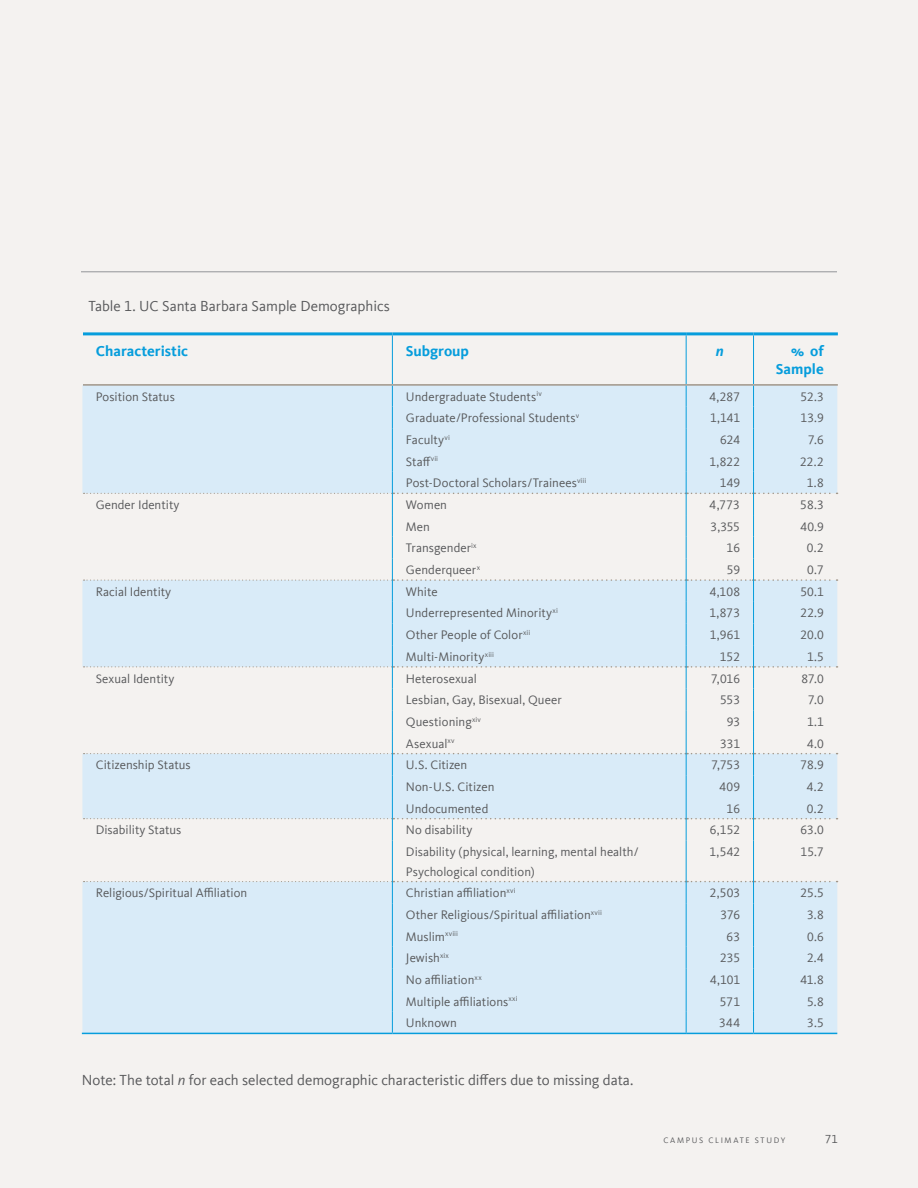
<style>
.page{position:relative;width:918px;height:1188px;background:#f4f2f0}
.page>*{position:absolute;margin:0;border:0;box-sizing:border-box;transform-origin:0 0}
.Body{font:15px "Kievit Offc Pro";color:#57585a}
.t1{font:700 15px/18px "Kievit Offc Pro";color:#069ddc;text-align:right}
.t2{font:italic 700 15px "Kievit Offc Pro";color:#069ddc}
.Body-2{font:12.75px/19.5px "Kievit Offc Pro";color:#57585a}
.t3{font:12px "Kievit Offc Pro";color:#57585a}
.t4{font:8.25px "Kievit Offc Pro";letter-spacing:.2em;color:#57585a}
.s1{font-style:italic}
</style>
<div class="page">
<hr style="left:81px;top:272px;width:756px;height:1px;background:#939598">
<hr style="left:83px;top:332px;width:309px;height:3px;background:#069ddc">
<hr style="left:392px;top:335px;width:1px;height:49px;background:#069ddc">
<hr style="left:392px;top:332px;width:294px;height:3px;background:#069ddc">
<hr style="left:686px;top:335px;width:1px;height:49px;background:#069ddc">
<hr style="left:686px;top:332px;width:68px;height:3px;background:#069ddc">
<hr style="left:753px;top:335px;width:1px;height:49px;background:#069ddc">
<hr style="left:754px;top:332px;width:84px;height:3px;background:#069ddc">
<hr style="left:83px;top:384px;width:309px;height:2px;background:#a19689">
<hr style="left:82px;top:1033px;width:310px;height:1px;background:#069ddc">
<hr style="left:392px;top:384px;width:294px;height:2px;background:#a19689">
<hr style="left:686px;top:384px;width:68px;height:2px;background:#a19689">
<hr style="left:754px;top:384px;width:84px;height:2px;background:#a19689">
<hr style="left:392px;top:1033px;width:294px;height:1px;background:#069ddc">
<hr style="left:686px;top:1033px;width:68px;height:1px;background:#069ddc">
<hr style="left:754px;top:1033px;width:83px;height:1px;background:#069ddc">
<svg style="left:84px;top:386px;width:754px;height:454px"></svg>
<hr style="left:392px;top:840px;width:1px;height:42px;background:#069ddc">
<hr style="left:686px;top:840px;width:1px;height:42px;background:#069ddc">
<hr style="left:753px;top:840px;width:1px;height:42px;background:#069ddc">
<div style="left:84px;top:881px;width:754px;height:152px;background:#d9ebf8"></div>
<p class="Body" style="left:88px;top:297px;width:303px">Table 1. UC Santa Barbara Sample Demographics</p>
<p class="t1" style="left:96px;top:342px;width:94px">Characteristic</p>
<p class="t1" style="left:406px;top:342px;width:65px">Subgroup</p>
<p class="t2" style="left:716px;top:342px;width:9px">n</p>
<p class="t1" style="left:776px;top:342px;width:49px">% of<br>Sample</p>
<p class="Body-2" style="left:96px;top:386px;width:80px">Position Status</p>
<p class="Body-2" style="left:406px;top:386px;width:137px">Undergraduate Students<sup>iv</sup></p>
<p class="Body-2" style="left:710px;top:386px;width:32px">4,287</p>
<p class="Body-2" style="left:801px;top:386px;width:25px">52.3</p>
<p class="Body-2" style="left:406px;top:408px;width:175px">Graduate/Professional Students<sup>v</sup></p>
<p class="Body-2" style="left:710px;top:408px;width:31px">1,141</p>
<p class="Body-2" style="left:801px;top:408px;width:25px">13.9</p>
<p class="Body-2" style="left:406px;top:430px;width:46px">Faculty<sup>vi</sup></p>
<p class="Body-2" style="left:720px;top:430px;width:22px">624</p>
<p class="Body-2" style="left:808px;top:430px;width:17px">7.6</p>
<p class="Body-2" style="left:406px;top:452px;width:34px">Staff<sup>vii</sup></p>
<p class="Body-2" style="left:709px;top:452px;width:32px">1,822</p>
<p class="Body-2" style="left:800px;top:452px;width:25px">22.2</p>
<p class="Body-2" style="left:406px;top:473px;width:182px">Post-Doctoral Scholars/Trainees<sup>viii</sup></p>
<p class="Body-2" style="left:720px;top:473px;width:22px">149</p>
<p class="Body-2" style="left:807px;top:473px;width:18px">1.8</p>
<p class="Body-2" style="left:96px;top:495px;width:85px">Gender Identity</p>
<p class="Body-2" style="left:406px;top:495px;width:43px">Women</p>
<p class="Body-2" style="left:710px;top:495px;width:32px">4,773</p>
<p class="Body-2" style="left:800px;top:495px;width:25px">58.3</p>
<p class="Body-2" style="left:406px;top:517px;width:26px">Men</p>
<p class="Body-2" style="left:711px;top:517px;width:31px">3,355</p>
<p class="Body-2" style="left:800px;top:517px;width:25px">40.9</p>
<p class="Body-2" style="left:406px;top:538px;width:72px">Transgender<sup>ix</sup></p>
<p class="Body-2" style="left:727px;top:538px;width:15px">16</p>
<p class="Body-2" style="left:807px;top:538px;width:18px">0.2</p>
<p class="Body-2" style="left:406px;top:560px;width:76px">Genderqueer<sup>x</sup></p>
<p class="Body-2" style="left:727px;top:560px;width:15px">59</p>
<p class="Body-2" style="left:807px;top:560px;width:18px">0.7</p>
<p class="Body-2" style="left:96px;top:582px;width:77px">Racial Identity</p>
<p class="Body-2" style="left:406px;top:582px;width:33px">White</p>
<p class="Body-2" style="left:710px;top:582px;width:32px">4,108</p>
<p class="Body-2" style="left:800px;top:582px;width:25px">50.1</p>
<p class="Body-2" style="left:406px;top:603px;width:154px">Underrepresented Minority<sup>xi</sup></p>
<p class="Body-2" style="left:709px;top:603px;width:32px">1,873</p>
<p class="Body-2" style="left:801px;top:603px;width:25px">22.9</p>
<p class="Body-2" style="left:406px;top:625px;width:126px">Other People of Color<sup>xii</sup></p>
<p class="Body-2" style="left:710px;top:625px;width:32px">1,961</p>
<p class="Body-2" style="left:800px;top:625px;width:25px">20.0</p>
<p class="Body-2" style="left:406px;top:647px;width:90px">Multi-Minority<sup>xiii</sup></p>
<p class="Body-2" style="left:720px;top:647px;width:22px">152</p>
<p class="Body-2" style="left:807px;top:647px;width:18px">1.5</p>
<p class="Body-2" style="left:96px;top:668px;width:80px">Sexual Identity</p>
<p class="Body-2" style="left:406px;top:668px;width:72px">Heterosexual</p>
<p class="Body-2" style="left:711px;top:668px;width:30px">7,016</p>
<p class="Body-2" style="left:802px;top:668px;width:24px">87.0</p>
<p class="Body-2" style="left:406px;top:690px;width:157px">Lesbian, Gay, Bisexual, Queer</p>
<p class="Body-2" style="left:720px;top:690px;width:21px">553</p>
<p class="Body-2" style="left:808px;top:690px;width:17px">7.0</p>
<p class="Body-2" style="left:406px;top:712px;width:77px">Questioning<sup>xiv</sup></p>
<p class="Body-2" style="left:727px;top:712px;width:15px">93</p>
<p class="Body-2" style="left:807px;top:712px;width:18px">1.1</p>
<p class="Body-2" style="left:406px;top:734px;width:50px">Asexual<sup>xv</sup></p>
<p class="Body-2" style="left:720px;top:734px;width:21px">331</p>
<p class="Body-2" style="left:807px;top:734px;width:18px">4.0</p>
<p class="Body-2" style="left:96px;top:755px;width:96px">Citizenship Status</p>
<p class="Body-2" style="left:406px;top:755px;width:63px">U.S. Citizen</p>
<p class="Body-2" style="left:711px;top:755px;width:30px">7,753</p>
<p class="Body-2" style="left:801px;top:755px;width:25px">78.9</p>
<p class="Body-2" style="left:406px;top:777px;width:90px">Non-U.S. Citizen</p>
<p class="Body-2" style="left:719px;top:777px;width:22px">409</p>
<p class="Body-2" style="left:807px;top:777px;width:19px">4.2</p>
<p class="Body-2" style="left:406px;top:799px;width:84px">Undocumented</p>
<p class="Body-2" style="left:727px;top:799px;width:15px">16</p>
<p class="Body-2" style="left:807px;top:799px;width:18px">0.2</p>
<p class="Body-2" style="left:96px;top:820px;width:87px">Disability Status</p>
<p class="Body-2" style="left:406px;top:820px;width:68px">No disability</p>
<p class="Body-2" style="left:710px;top:820px;width:32px">6,152</p>
<p class="Body-2" style="left:800px;top:820px;width:25px">63.0</p>
<p class="Body-2" style="left:406px;top:842px;width:234px">Disability (physical, learning, mental health/<br>Psychological condition)</p>
<p class="Body-2" style="left:710px;top:842px;width:32px">1,542</p>
<p class="Body-2" style="left:800px;top:842px;width:25px">15.7</p>
<p class="Body-2" style="left:96px;top:883px;width:153px">Religious/Spiritual Affiliation</p>
<p class="Body-2" style="left:406px;top:883px;width:111px">Christian affiliation<sup>xvi</sup></p>
<p class="Body-2" style="left:710px;top:883px;width:32px">2,503</p>
<p class="Body-2" style="left:801px;top:883px;width:25px">25.5</p>
<p class="Body-2" style="left:406px;top:905px;width:198px">Other Religious/Spiritual affiliation<sup>xvii</sup></p>
<p class="Body-2" style="left:720px;top:905px;width:21px">376</p>
<p class="Body-2" style="left:807px;top:905px;width:18px">3.8</p>
<p class="Body-2" style="left:406px;top:927px;width:54px">Muslim<sup>xviii</sup></p>
<p class="Body-2" style="left:727px;top:927px;width:15px">63</p>
<p class="Body-2" style="left:807px;top:927px;width:18px">0.6</p>
<p class="Body-2" style="left:406px;top:948px;width:45px">Jewish<sup>xix</sup></p>
<p class="Body-2" style="left:720px;top:948px;width:21px">235</p>
<p class="Body-2" style="left:807px;top:948px;width:18px">2.4</p>
<p class="Body-2" style="left:406px;top:970px;width:77px">No affiliation<sup>xx</sup></p>
<p class="Body-2" style="left:710px;top:970px;width:31px">4,101</p>
<p class="Body-2" style="left:800px;top:970px;width:25px">41.8</p>
<p class="Body-2" style="left:406px;top:992px;width:113px">Multiple affiliations<sup>xxi</sup></p>
<p class="Body-2" style="left:720px;top:992px;width:22px">571</p>
<p class="Body-2" style="left:807px;top:992px;width:18px">5.8</p>
<p class="Body-2" style="left:406px;top:1013px;width:53px">Unknown</p>
<p class="Body-2" style="left:719px;top:1013px;width:22px">344</p>
<p class="Body-2" style="left:807px;top:1013px;width:18px">3.5</p>
<p class="Body" style="left:82px;top:1071px;width:553px">Note: The total <span class="s1">n</span> for each selected demographic characteristic differs due to missing data.</p>
<p class="t4" style="left:664px;top:1135px;width:123px">CAMPUS CLIMATE STUDY</p>
<p class="t3" style="left:825px;top:1132px;width:14px">71</p>
</div>
